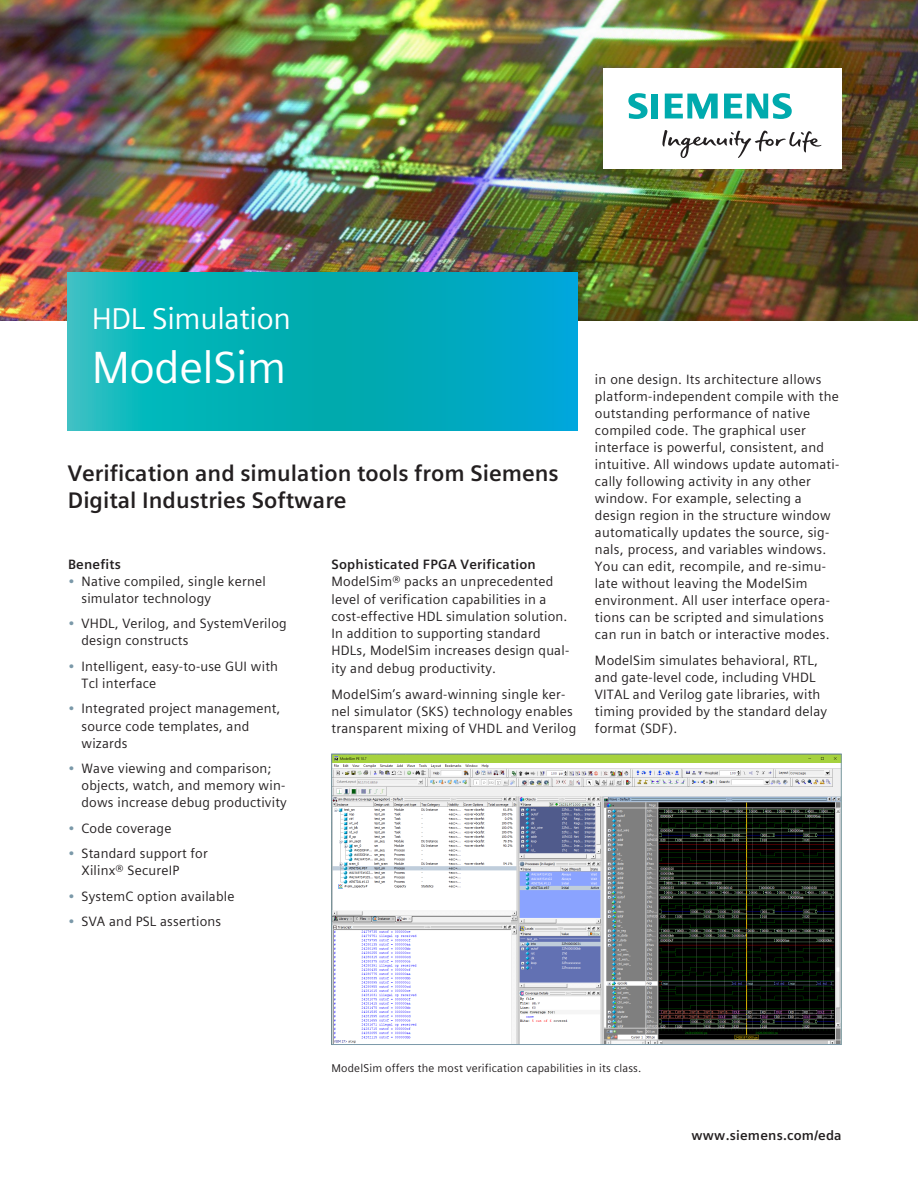
<style>
.page{position:relative;width:918px;height:1188px;background:#fff}
.page>*{position:absolute;margin:0;border:0;box-sizing:border-box;transform-origin:0 0}
.Head_Snow__30pt_120{font:45px "Siemens Sans Global";letter-spacing:-.01em;color:#fff}
.Head_Snow__30pt_120-2{font:30px "Siemens Sans Global";letter-spacing:-.01em;color:#fff}
.Subhead_Blk__15pt_12{font:700 22.5px/27px "Siemens Sans Global";color:#231f20}
.Body_Text_Blk__9pt_4{font:13.5px/17px "Siemens Sans Global";letter-spacing:.015em;color:#231f20}
.Body_Subhead_Blk__9p{font:700 13.5px "Siemens Sans Global";letter-spacing:.015em;color:#231f20}
.URL__9pt_130{font:700 13.5px "Siemens Sans Global";letter-spacing:.015em;color:#231f20}
.Caption__7_5pt_130{font:11.25px "Siemens Sans Global";letter-spacing:.015em;color:#231f20}
.s1{color:#7b99a9}
</style>
<div class="page">
<img style="left:0;top:0;width:918px;height:320px">
<img style="left:334px;top:756px;width:505px;height:287px">
<div style="left:332px;top:754px;width:509px;height:291px;border:1px solid #7b99a9"></div>
<div style="left:603px;top:68px;width:238px;height:101px;background:#fff"></div>
<svg style="left:662px;top:130px;width:159px;height:28px"></svg>
<svg style="left:628px;top:93px;width:30px;height:26px"></svg>
<svg style="left:665px;top:94px;width:53px;height:25px"></svg>
<svg style="left:724px;top:93px;width:68px;height:26px"></svg>
<svg style="left:68px;top:272px;width:510px;height:159px;background:#05aebb"></svg>
<p class="Head_Snow__30pt_120-2" style="left:92px;top:296px;width:201px">HDL Simulation</p>
<p class="Head_Snow__30pt_120" style="left:92px;top:333px;width:196px">ModelSim</p>
<p class="Subhead_Blk__15pt_12" style="left:68px;top:460px;width:492px">Verification and simulation tools from Siemens<br>Digital Industries Software</p>
<p class="Body_Subhead_Blk__9p" style="left:68px;top:554px;width:54px">Benefits</p>
<p class="Body_Text_Blk__9pt_4" style="left:82px;top:573px;width:186px;text-indent:-14px"><span class="s1">•</span> Native compiled, single kernel simulator technology</p>
<p class="Body_Text_Blk__9pt_4" style="left:82px;top:615px;width:207px;text-indent:-14px"><span class="s1">•</span> VHDL, Verilog, and SystemVerilog design constructs</p>
<p class="Body_Text_Blk__9pt_4" style="left:82px;top:658px;width:198px;text-indent:-14px"><span class="s1">•</span> Intelligent, easy-to-use GUI with<br>Tcl interface</p>
<p class="Body_Text_Blk__9pt_4" style="left:82px;top:700px;width:200px;text-indent:-14px"><span class="s1">•</span> Integrated project management, source code templates, and wizards</p>
<p class="Body_Text_Blk__9pt_4" style="left:82px;top:760px;width:207px;text-indent:-14px"><span class="s1">•</span> Wave viewing and comparison; objects, watch, and memory win&shy;dows increase debug productivity</p>
<p class="Body_Text_Blk__9pt_4" style="left:68px;top:819px;width:105px"><span class="s1">•</span> Code coverage</p>
<p class="Body_Text_Blk__9pt_4" style="left:82px;top:845px;width:128px;text-indent:-14px"><span class="s1">•</span> Standard support for<br>Xilinx® SecureIP</p>
<p class="Body_Text_Blk__9pt_4" style="left:68px;top:888px;width:168px"><span class="s1">•</span> SystemC option available</p>
<p class="Body_Text_Blk__9pt_4" style="left:68px;top:913px;width:155px"><span class="s1">•</span> SVA and PSL assertions</p>
<p class="Body_Subhead_Blk__9p" style="left:332px;top:554px;width:206px">Sophisticated FPGA Verification</p>
<p class="Body_Text_Blk__9pt_4" style="left:332px;top:573px;width:239px">ModelSim® packs an unprecedented level of verification capabilities in a cost-effective HDL simulation solution.<br>In addition to supporting standard HDLs, ModelSim increases design qual&shy;ity and debug productivity.</p>
<p class="Body_Text_Blk__9pt_4" style="left:332px;top:685px;width:246px">ModelSim’s award-winning single ker&shy;nel simulator (SKS) technology enables transparent mixing of VHDL and Verilog</p>
<p class="Body_Text_Blk__9pt_4" style="left:595px;top:371px;width:246px">in one design. Its architecture allows platform-independent compile with the outstanding performance of native compiled code. The graphical user interface is powerful, consistent, and intuitive. All windows update automati&shy;cally following activity in any other window. For example, selecting a design region in the structure window automatically updates the source, sig&shy;nals, process, and variables windows.<br>You can edit, recompile, and re-simu&shy;late without leaving the ModelSim environment. All user interface opera&shy;tions can be scripted and simulations can run in batch or interactive modes.</p>
<p class="Body_Text_Blk__9pt_4" style="left:595px;top:652px;width:234px">ModelSim simulates behavioral, RTL, and gate-level code, including VHDL VITAL and Verilog gate libraries, with timing provided by the standard delay format (SDF).</p>
<p class="Caption__7_5pt_130" style="left:332px;top:1059px;width:311px">ModelSim offers the most verification capabilities in its class.</p>
<p class="URL__9pt_130" style="left:692px;top:1124px;width:152px">www.siemens.com/eda</p>
</div>
